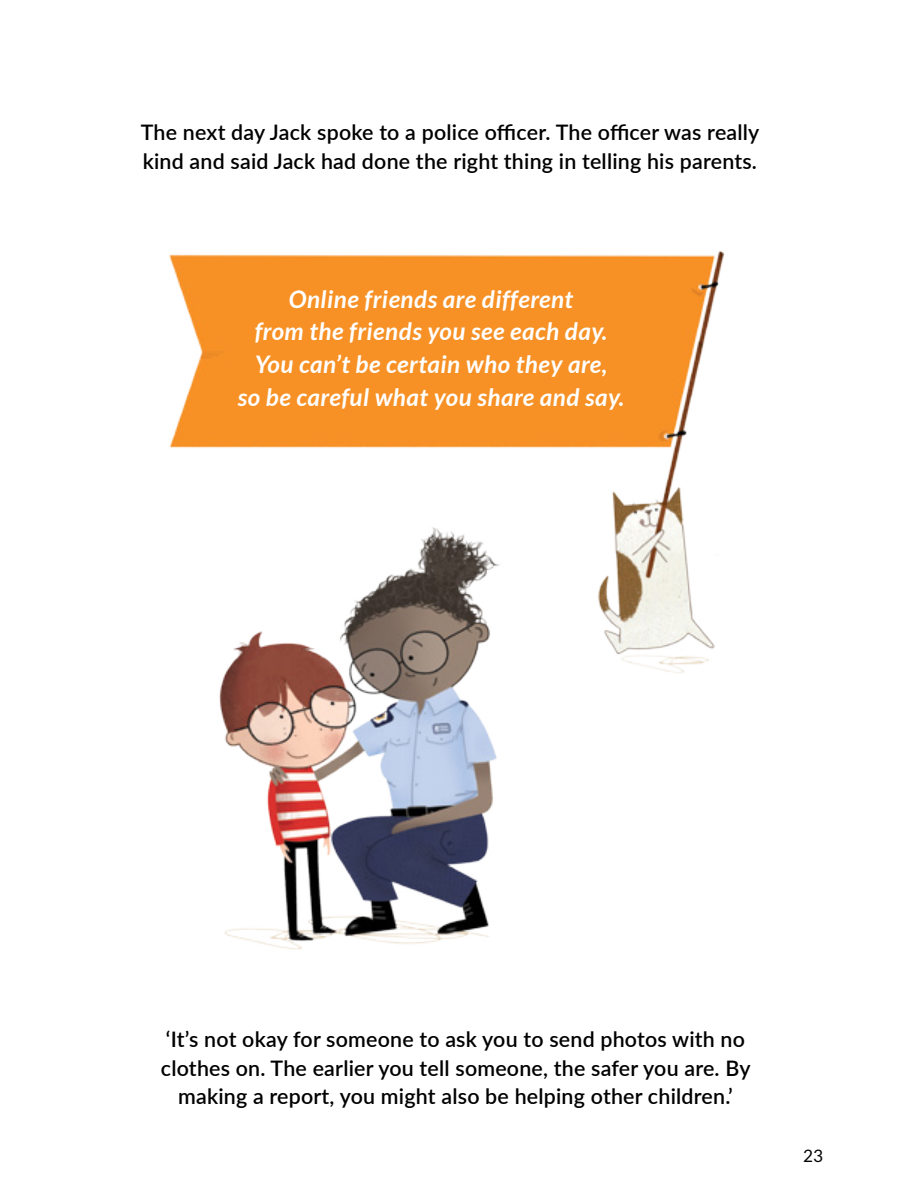
<style>
.page{position:relative;width:900px;height:1200px;background:#fff}
.page>*{position:absolute;margin:0;border:0;box-sizing:border-box;transform-origin:0 0}
.t1{font:italic 700 24.3px/32.8px "Lato";letter-spacing:.02em;color:#fff;text-align:center}
.t2{font:600 21.45px/28.5px "Lato";letter-spacing:.01em;color:#000}
.t3{font:17.1px "Lato";color:#000}
</style>
<div class="page">
<img style="left:169px;top:250px;width:556px;height:700px">
<p class="t2" style="left:141px;top:117px;width:620px">The next day Jack spoke to a police officer. The officer was really kind and said Jack had done the right thing in telling his parents.</p>
<p class="t1" style="left:238px;top:283px;width:388px">Online friends are different<br>from the friends you see each day.<br>You can’t be certain who they are,<br>so be careful what you share and say.</p>
<p class="t2" style="left:161px;top:1025px;width:591px;text-align:center">‘It’s not okay for someone to ask you to send photos with no clothes on. The earlier you tell someone, the safer you are. By making a report, you might also be helping other children.’</p>
<p class="t3" style="left:803px;top:1147px;width:21px">23</p>
</div>
